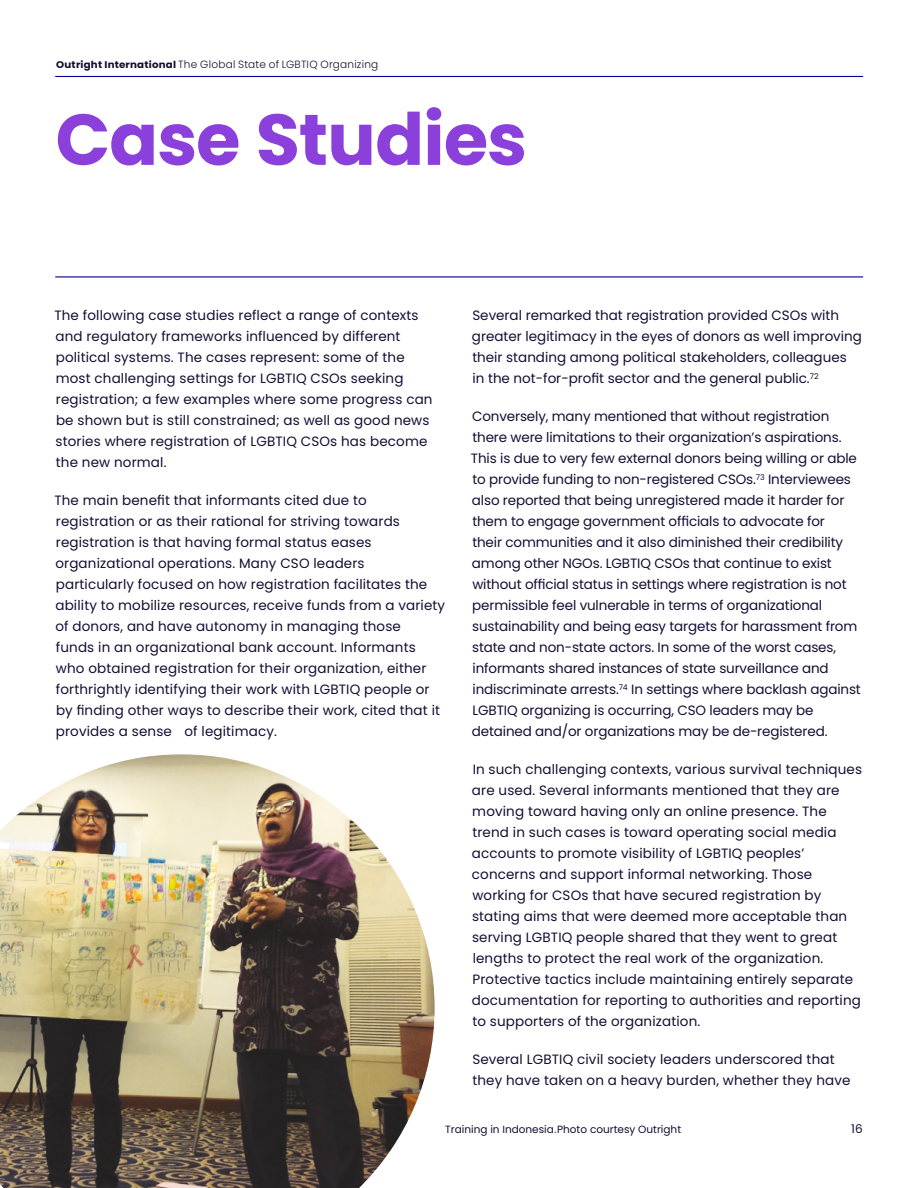
<style>
.page{position:relative;width:918px;height:1188px;background:#fff}
.page>*{position:absolute;margin:0;border:0;box-sizing:border-box;transform-origin:0 0}
.t1{font:700 72px "Poppins";letter-spacing:-.015em;color:#8c40db}
.t2{font:13.5px/21px "Poppins";letter-spacing:.01em;color:#170d33}
.t3{font:13.5px/21px "Poppins";letter-spacing:-.01em;color:#170d33}
.t4{font:12px "Poppins";color:#170d33}
.t5{font:300 10.5px "Poppins";letter-spacing:.02em;color:#170d33}
.t6{font:10.5px "Poppins";color:#170d33}
.s1{font-weight:700;font-size:9.75px}
.s2{font-family:"Lora";font-style:italic;font-size:13.5px;color:#706f6f}
</style>
<div class="page">
<hr style="left:55px;top:76px;width:808px;height:1px;background:#009">
<hr style="left:55px;top:276px;width:808px;height:2px;background:#009">
<img style="left:0;top:754px;width:435px;height:434px">
<p class="t5" style="left:56px;top:58px;width:324px"><span class="s1">Outright International</span> The Global State of LGBTIQ Organizing</p>
<h1 class="t1" style="left:55px;top:98px;width:473px">Case Studies</h1>
<p class="t2" style="left:54px;top:305px;width:380px">The following case studies reflect a range of contexts and regulatory frameworks influenced by different political systems. The cases represent: some of the most challenging settings for LGBTIQ CSOs seeking registration; a few examples where some progress can be shown but is still constrained; as well as good news stories where registration of LGBTIQ CSOs has become the new normal.</p>
<p class="t2" style="left:54px;top:490px;width:392px">The main benefit that informants cited due to registration or as their rational for striving towards registration is that having formal status eases organizational operations. Many CSO leaders particularly focused on how registration facilitates the ability to mobilize resources, receive funds from a variety of donors, and have autonomy in managing those<br>funds in an organizational bank account. Informants who obtained registration for their organization, either forthrightly identifying their work with LGBTIQ people or by finding other ways to describe their work, cited that it provides a sense of legitimacy.</p>
<p class="t2" style="left:472px;top:305px;width:392px">Several remarked that registration provided CSOs with greater legitimacy in the eyes of donors as well improving their standing among political stakeholders, colleagues<br>in the not-for-profit sector and the general public.<sup>72</sup></p>
<p class="t3" style="left:471px;top:406px;width:391px">Conversely, many mentioned that without registration there were limitations to their organization’s aspirations.<br>This is due to very few external donors being willing or able to provide funding to non-registered CSOs.<sup>73</sup> Interviewees also reported that being unregistered made it harder for them to engage government officials to advocate for<br>their communities and it also diminished their credibility among other NGOs. LGBTIQ CSOs that continue to exist without official status in settings where registration is not permissible feel vulnerable in terms of organizational sustainability and being easy targets for harassment from state and non-state actors. In some of the worst cases, informants shared instances of state surveillance and indiscriminate arrests.<sup>74</sup> In settings where backlash against LGBTIQ organizing is occurring, CSO leaders may be detained and/or organizations may be de-registered.</p>
<p class="t2" style="left:472px;top:759px;width:392px">In such challenging contexts, various survival techniques are used. Several informants mentioned that they are moving toward having only an online presence. The trend in such cases is toward operating social media accounts to promote visibility of LGBTIQ peoples’ concerns and support informal networking. Those working for CSOs that have secured registration by stating aims that were deemed more acceptable than serving LGBTIQ people shared that they went to great lengths to protect the real work of the organization.<br>Protective tactics include maintaining entirely separate documentation for reporting to authorities and reporting to supporters of the organization.</p>
<p class="t2" style="left:472px;top:1049px;width:380px">Several LGBTIQ civil society leaders underscored that they have taken on a heavy burden, whether they have</p>
<p class="t6" style="left:445px;top:1123px;width:238px">Training in Indonesia<span class="s2">.</span>Photo courtesy Outright</p>
<p class="t4" style="left:851px;top:1122px;width:13px">16</p>
</div>
